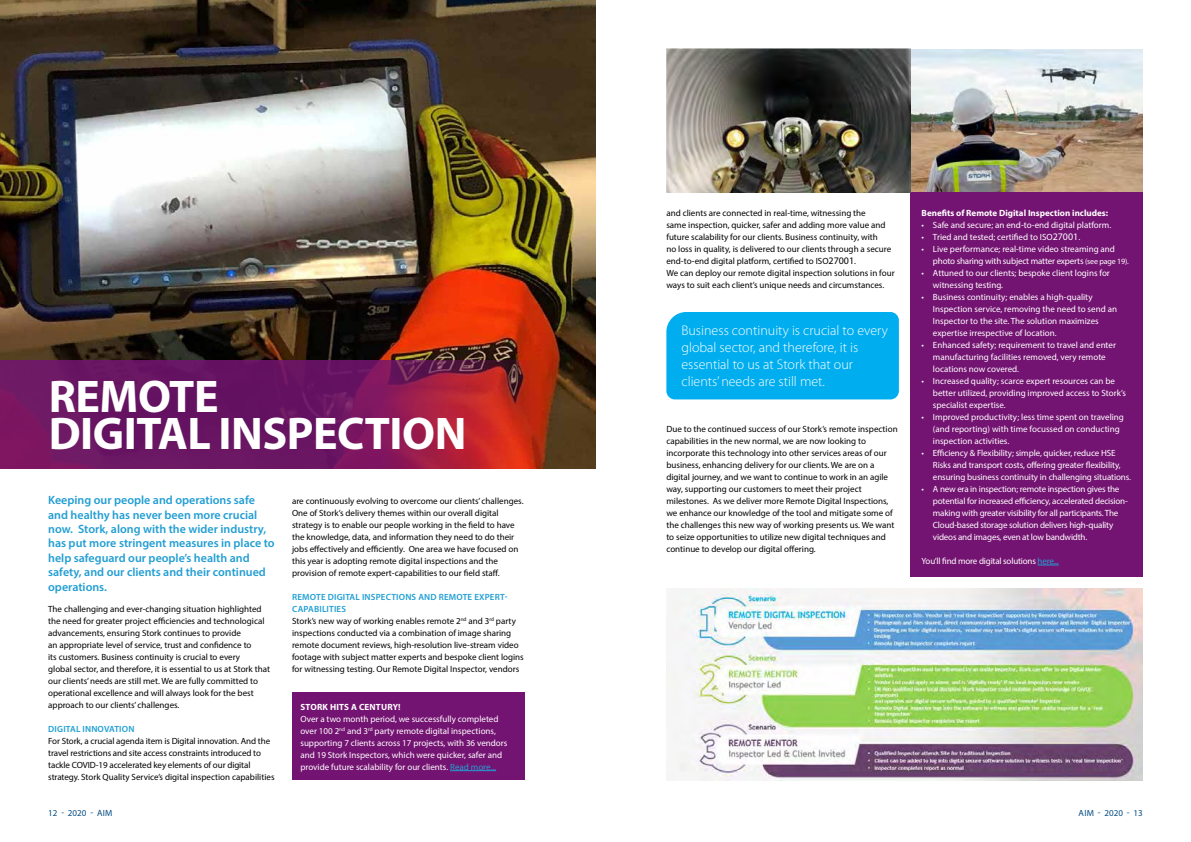
<style>
.page{position:relative;width:1191px;height:842px;background:#fff}
.page>*{position:absolute;margin:0;border:0;box-sizing:border-box;transform-origin:0 0}
.t1{font:700 46px/37px "Myriad Pro";letter-spacing:-.01em;color:#fff}
.t2{font:300 14px/16.8px "Myriad Pro";color:#fff}
.t3{font:600 12px/14.4px "Myriad Pro";color:#229ed3}
.t4{font:9px/12px "Myriad Pro";color:#000}
.t5{font:9px/12px "Myriad Pro";color:#fff}
.t6{font:9px/12px "Myriad Pro";letter-spacing:-.02em;color:#fff}
.t7{font:700 9px "Myriad Pro";color:#fff}
.t8{font:9px "Myriad Pro";color:#054d83}
.t9{font:700 9px "Myriad Pro";letter-spacing:.02em;color:#fff}
.t10{font:600 9px "Myriad Pro";letter-spacing:.02em;color:#1e9ed3}
.s1{font-weight:600;color:#1e9ed3}
.s2{color:#229ed3}
.s3{font-size:10px}
.s4{font-size:8px}
</style>
<div class="page">
<img style="left:910px;top:49px;width:232px;height:143px">
<div style="left:910px;top:192px;width:232px;height:384px;background:#741472"></div>
<img style="left:0;top:0;width:595px;height:360px">
<div style="left:666px;top:312px;width:233px;height:87px;background:#00aeef"></div>
<svg style="left:0;top:360px;width:596px;height:108px;background:#7a1b4f"></svg>
<div style="left:292px;top:693px;width:233px;height:87px;background:#741472"></div>
<hr style="left:450px;top:770px;width:46px;height:1px;background:#229ed3">
<img style="left:666px;top:588px;width:476px;height:193px">
<svg style="left:1037px;top:565px;width:21px;height:1px"></svg>
<img style="left:666px;top:48px;width:244px;height:144px">
<h1 class="t1" style="left:49px;top:376px;width:419px">REMOTE<br>DIGITAL INSPECTION</h1>
<p class="t3" style="left:48px;top:493px;width:228px">Keeping our people and operations safe and healthy has never been more crucial now. Stork, along with the wider industry, has put more stringent measures in place to help safeguard our people’s health and safety, and our clients and their continued operations.</p>
<p class="t4" style="left:48px;top:603px;width:223px">The challenging and ever-changing situation highlighted the need for greater project efficiencies and technological advancements, ensuring Stork continues to provide<br>an appropriate level of service, trust and confidence to<br>its customers. Business continuity is crucial to every<br>global sector, and therefore, it is essential to us at Stork that our clients’ needs are still met. We are fully committed to operational excellence and will always look for the best approach to our clients’ challenges.</p>
<p class="t10" style="left:48px;top:723px;width:88px">DIGITAL INNOVATION</p>
<p class="t4" style="left:48px;top:735px;width:228px">For Stork, a crucial agenda item is Digital innovation. And the travel restrictions and site access constraints introduced to tackle COVID-19 accelerated key elements of our digital strategy. Stork Quality Service’s digital inspection capabilities</p>
<p class="t4" style="left:292px;top:495px;width:233px">are continuously evolving to overcome our clients’ challenges.<br>One of Stork’s delivery themes within our overall digital strategy is to enable our people working in the field to have the knowledge, data, and information they need to do their jobs effectively and efficiently. One area we have focused on this year is adopting remote digital inspections and the provision of remote expert-capabilities to our field staff.</p>
<p class="t4" style="left:292px;top:591px;width:233px"><span class="s1">REMOTE DIGITAL INSPECTIONS AND REMOTE EXPERT-CAPABILITIES<br></span>Stork’s new way of working enables remote 2<sup>nd</sup> and 3<sup>rd</sup> party inspections conducted via a combination of image sharing remote document reviews, high-resolution live-stream video footage with subject matter experts and bespoke client logins for witnessing testing. Our Remote Digital Inspector, vendors</p>
<p class="t9" style="left:300px;top:701px;width:102px">STORK HITS A CENTURY!</p>
<p class="t5" style="left:300px;top:712px;width:208px">Over a two month period, we successfully completed over 100 2<sup>nd</sup> and 3<sup>rd</sup> party remote digital inspections, supporting 7 clients across 17 projects, with 36 vendors and 19 Stork Inspectors, which were quicker, safer and provide future scalability for our clients. <span class="s2">Read more...</span></p>
<p class="t4" style="left:666px;top:207px;width:230px">and clients are connected in real-time, witnessing the<br>same inspection, quicker, safer and adding more value and future scalability for our clients. Business continuity, with<br>no loss in quality, is delivered to our clients through a secure end-to-end digital platform, certified to ISO<span class="s3">27001</span>.<br>We can deploy our remote digital inspection solutions in four ways to suit each client’s unique needs and circumstances.</p>
<h2 class="t2" style="left:681px;top:323px;width:208px">Business continuity is crucial to every global sector, and therefore, it is essential to us at Stork that our clients’ needs are still met.</h2>
<p class="t4" style="left:666px;top:423px;width:233px">Due to the continued success of our Stork’s remote inspection capabilities in the new normal, we are now looking to incorporate this technology into other services areas of our business, enhancing delivery for our clients. We are on a digital journey, and we want to continue to work in an agile way, supporting our customers to meet their project milestones. As we deliver more Remote Digital Inspections, we enhance our knowledge of the tool and mitigate some of the challenges this new way of working presents us. We want to seize opportunities to utilize new digital techniques and continue to develop our digital offering.</p>
<p class="t7" style="left:921px;top:207px;width:188px">Benefits of Remote Digital Inspection includes:</p>
<p class="t5" style="left:921px;top:219px;width:191px">• Safe and secure; an end-to-end digital platform.</p>
<p class="t5" style="left:921px;top:231px;width:160px">• Tried and tested; certified to ISO<span class="s3">27001</span>.</p>
<p class="t5" style="left:933px;top:243px;width:197px;text-indent:-11px">• Live performance; real-time video streaming and photo sharing with subject matter experts <span class="s4">(see page 19).</span></p>
<p class="t5" style="left:933px;top:267px;width:178px;text-indent:-11px">• Attuned to our clients; bespoke client logins for witnessing testing.</p>
<p class="t5" style="left:933px;top:291px;width:185px;text-indent:-11px">• Business continuity; enables a high-quality Inspection service, removing the need to send an Inspector to the site. The solution maximizes expertise irrespective of location.</p>
<p class="t5" style="left:933px;top:339px;width:185px;text-indent:-11px">• Enhanced safety; requirement to travel and enter manufacturing facilities removed, very remote locations now covered.</p>
<p class="t5" style="left:933px;top:375px;width:194px;text-indent:-11px">• Increased quality; scarce expert resources can be better utilized, providing improved access to Stork’s specialist expertise.</p>
<p class="t5" style="left:933px;top:411px;width:192px;text-indent:-11px">• Improved productivity; less time spent on traveling (and reporting) with time focussed on conducting inspection activities.</p>
<p class="t5" style="left:933px;top:447px;width:200px;text-indent:-11px">• Efficiency &amp; Flexibility; simple, quicker, reduce HSE<br>Risks and transport costs, offering greater flexibility, ensuring business continuity in challenging situations.</p>
<p class="t6" style="left:933px;top:483px;width:196px;text-indent:-11px">• A new era in inspection; remote inspection gives the potential for increased efficiency, accelerated decision&shy;making with greater visibility for all participants. The Cloud-based storage solution delivers high-quality videos and images, even at low bandwidth.</p>
<p class="t6" style="left:921px;top:555px;width:139px">You’ll find more digital solutions <span class="s2">here...</span></p>
<p class="t8" style="left:48px;top:807px;width:66px">12 - 2020 - AIM</p>
<p class="t8" style="left:1078px;top:807px;width:66px">AIM - 2020 - 13</p>
</div>
